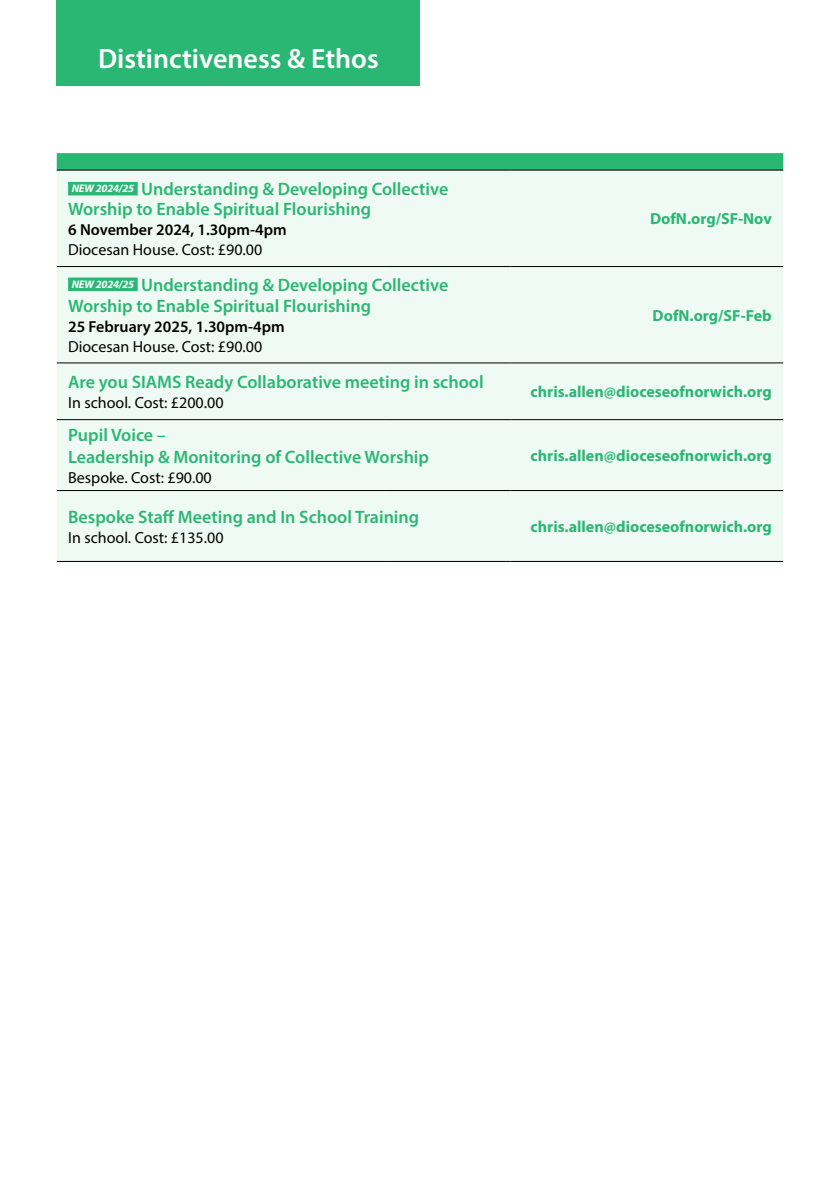
<style>
.page{position:relative;width:840px;height:1191px;background:#fff}
.page>*{position:absolute;margin:0;border:0;box-sizing:border-box;transform-origin:0 0}
.t1{font:600 28px "Myriad Pro";color:#fff}
.t2{font:600 18px/21.6px "Myriad Pro";color:#2ab773}
.t3{font:700 16px "Myriad Pro";color:#2ab773}
.t4{font:16px "Myriad Pro";color:#000}
.t5{font:600 16px "Myriad Pro";color:#000}
.s1{font-weight:700;font-style:italic;font-size:11px;color:#fff}
</style>
<div class="page">
<div style="left:57px;top:0;width:363px;height:85px;background:#2ab773"></div>
<svg style="left:57px;top:153px;width:725px;height:17px"></svg>
<div style="left:57px;top:171px;width:725px;height:390px;background:#f0faf5"></div>
<hr style="left:57px;top:170px;width:329px;height:1px;background:#000">
<hr style="left:386px;top:170px;width:124px;height:1px;background:#000">
<hr style="left:510px;top:170px;width:272px;height:1px;background:#000">
<hr style="left:57px;top:266px;width:329px;height:1px;background:#000">
<hr style="left:386px;top:266px;width:124px;height:1px;background:#000">
<hr style="left:510px;top:266px;width:272px;height:1px;background:#000">
<hr style="left:57px;top:362px;width:329px;height:1px;background:#000">
<hr style="left:386px;top:362px;width:124px;height:1px;background:#000">
<hr style="left:510px;top:362px;width:272px;height:1px;background:#000">
<hr style="left:57px;top:419px;width:329px;height:1px;background:#000">
<hr style="left:386px;top:419px;width:124px;height:1px;background:#000">
<hr style="left:510px;top:419px;width:272px;height:1px;background:#000">
<hr style="left:57px;top:490px;width:329px;height:1px;background:#000">
<hr style="left:386px;top:490px;width:124px;height:1px;background:#000">
<hr style="left:510px;top:490px;width:272px;height:1px;background:#000">
<hr style="left:57px;top:561px;width:329px;height:1px;background:#000">
<hr style="left:386px;top:561px;width:124px;height:1px;background:#000">
<hr style="left:510px;top:561px;width:272px;height:1px;background:#000">
<div style="left:68px;top:182px;width:70px;height:13px;background:#2ab773"></div>
<div style="left:68px;top:277px;width:70px;height:14px;background:#2ab773"></div>
<h1 class="t1" style="left:98px;top:41px;width:282px">Distinctiveness &amp; Ethos</h1>
<p class="t2" style="left:68px;top:179px;width:381px;line-height:20px"><span class="s1">NEW 2024/25</span> Understanding &amp; Developing Collective<br>Worship to Enable Spiritual Flourishing</p>
<p class="t5" style="left:68px;top:219px;width:220px">6 November 2024, 1.30pm-4pm</p>
<p class="t4" style="left:68px;top:240px;width:196px">Diocesan House. Cost: £90.00</p>
<p class="t2" style="left:68px;top:273px;width:381px"><span class="s1">NEW 2024/25</span> Understanding &amp; Developing Collective<br>Worship to Enable Spiritual Flourishing</p>
<p class="t5" style="left:68px;top:317px;width:218px">25 February 2025, 1.30pm-4pm</p>
<p class="t4" style="left:68px;top:337px;width:196px">Diocesan House. Cost: £90.00</p>
<p class="t2" style="left:68px;top:371px;width:417px">Are you SIAMS Ready Collaborative meeting in school</p>
<p class="t4" style="left:68px;top:393px;width:157px">In school. Cost: £200.00</p>
<p class="t2" style="left:68px;top:424px;width:362px">Pupil Voice –<br>Leadership &amp; Monitoring of Collective Worship</p>
<p class="t4" style="left:68px;top:467px;width:145px">Bespoke. Cost: £90.00</p>
<p class="t2" style="left:68px;top:505px;width:352px">Bespoke Staff Meeting and In School Training</p>
<p class="t4" style="left:68px;top:527px;width:157px">In school. Cost: £135.00</p>
<p class="t3" style="left:649px;top:208px;width:123px">DofN.org/SF-Nov</p>
<p class="t3" style="left:652px;top:305px;width:121px">DofN.org/SF-Feb</p>
<p class="t3" style="left:530px;top:381px;width:242px">chris.allen@dioceseofnorwich.org</p>
<p class="t3" style="left:530px;top:445px;width:242px">chris.allen@dioceseofnorwich.org</p>
<p class="t3" style="left:530px;top:516px;width:242px">chris.allen@dioceseofnorwich.org</p>
</div>
